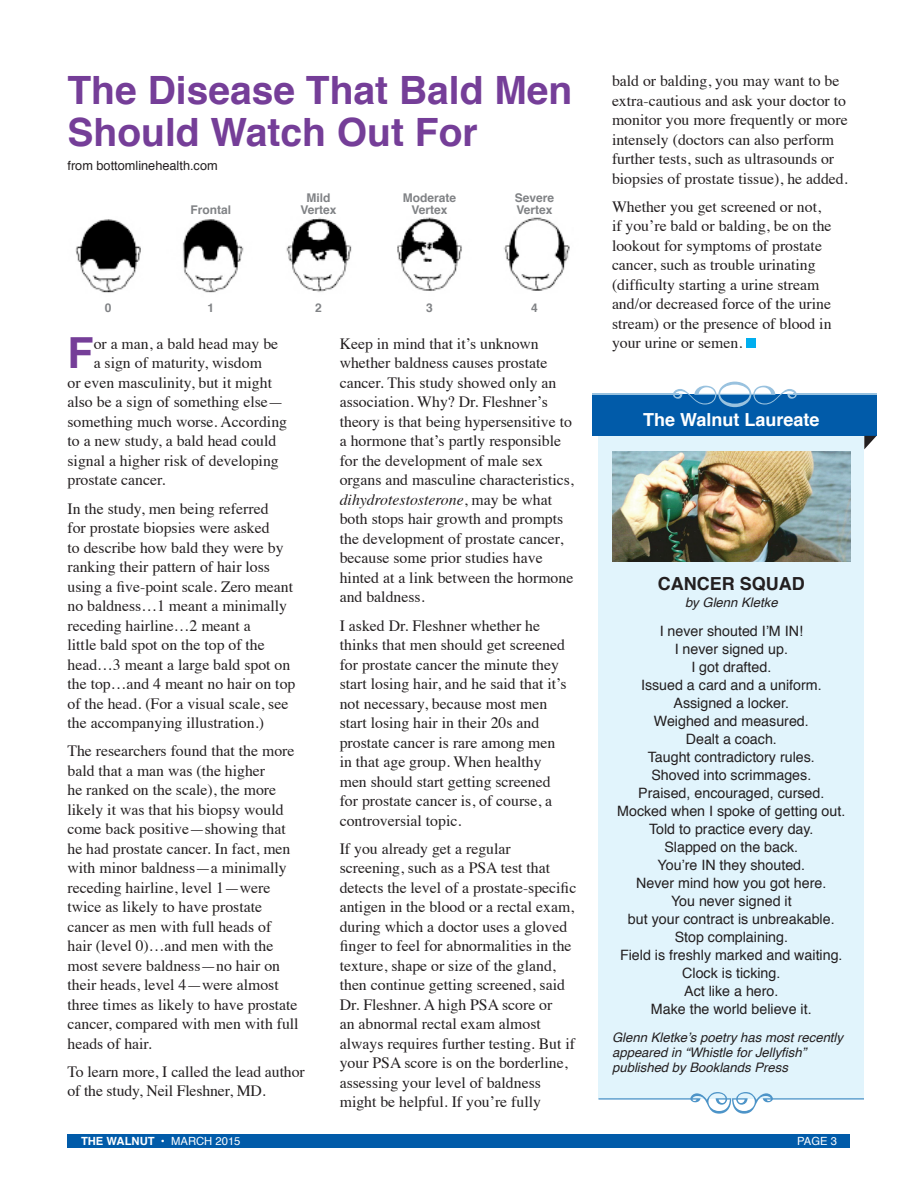
<style>
.page{position:relative;width:918px;height:1188px;background:#fff}
.page>*{position:absolute;margin:0;border:0;box-sizing:border-box;transform-origin:0 0}
.body_drop_cap{font:700 42.9px "Helvetica";color:#753e98}
.heading{font:700 39px/42px "Helvetica";color:#753e98}
.t1{font:700 18px "Helvetica";color:#fff}
.t2{font:700 18px "Helvetica";color:#231f20}
.body{font:15.75px/19.5px "Times";color:#231f20}
.body_drop_cap-2{font:15.75px "Times";color:#231f20}
.t3{font:14.25px "Helvetica";color:#231f20}
.t4{font:italic 13.2px/15px "Helvetica";color:#231f20}
.by_line_caption{font:12.75px "Helvetica";color:#231f20}
.credits_body{font:700 12px/12px "Helvetica";color:#808285;text-align:center}
.t5{font:11.25px "Helvetica";color:#fff}
.s1{font-style:italic}
.s2{font-weight:700}
</style>
<div class="page">
<div style="left:68px;top:1134px;width:782px;height:14px;background:#015ba9"></div>
<img style="left:75px;top:217px;width:495px;height:76px">
<div style="left:746px;top:338px;width:10px;height:10px;background:#00aeef"></div>
<div style="left:599px;top:436px;width:265px;height:663px;background:#e1f4fc"></div>
<img style="left:612px;top:452px;width:239px;height:110px">
<div style="left:592px;top:394px;width:285px;height:42px;background:#015ba9"></div>
<svg style="left:864px;top:436px;width:13px;height:13px"></svg>
<svg style="left:673px;top:382px;width:124px;height:25px"></svg>
<hr style="left:793px;top:394px;width:84px;height:1px;background:#99c2df">
<hr style="left:592px;top:394px;width:87px;height:1px;background:#99c2df">
<svg style="left:598px;top:1092px;width:266px;height:22px"></svg>
<p class="heading" style="left:68px;top:69px;width:506px">The Disease That Bald Men<br>Should Watch Out For</p>
<p class="by_line_caption" style="left:68px;top:156px;width:152px">from bottomlinehealth.com</p>
<p class="credits_body" style="left:190px;top:204px;width:42px">Frontal</p>
<p class="credits_body" style="left:300px;top:192px;width:38px">Mild<br>Vertex</p>
<p class="credits_body" style="left:403px;top:192px;width:55px">Moderate<br>Vertex</p>
<p class="credits_body" style="left:515px;top:192px;width:41px;text-align:left">Severe<br>Vertex</p>
<p class="credits_body" style="left:105px;top:302px;width:8px">0</p>
<p class="credits_body" style="left:207px;top:302px;width:8px">1</p>
<p class="credits_body" style="left:315px;top:302px;width:8px">2</p>
<p class="credits_body" style="left:426px;top:302px;width:8px">3</p>
<p class="credits_body" style="left:531px;top:302px;width:8px">4</p>
<p class="body_drop_cap" style="left:68px;top:319px;width:28px">F</p>
<p class="body_drop_cap-2" style="left:94px;top:329px;width:186px">or a man, a bald head may be</p>
<p class="body_drop_cap-2" style="left:94px;top:348px;width:170px">a sign of maturity, wisdom</p>
<p class="body_drop_cap-2" style="left:68px;top:368px;width:206px">or even masculinity, but it might</p>
<p class="body_drop_cap-2" style="left:68px;top:387px;width:218px">also be a sign of something else—</p>
<p class="body_drop_cap-2" style="left:68px;top:407px;width:221px">something much worse. According</p>
<p class="body_drop_cap-2" style="left:68px;top:426px;width:210px">to a new study, a bald head could</p>
<p class="body_drop_cap-2" style="left:68px;top:446px;width:213px">signal a higher risk of developing</p>
<p class="body_drop_cap-2" style="left:68px;top:465px;width:99px">prostate cancer.</p>
<p class="body" style="left:68px;top:497px;width:229px">In the study, men being referred<br>for prostate biopsies were asked<br>to describe how bald they were by ranking their pattern of hair loss using a five-point scale. Zero meant no baldness…1 meant a minimally receding hairline…2 meant a<br>little bald spot on the top of the head…3 meant a large bald spot on the top…and 4 meant no hair on top of the head. (For a visual scale, see the accompanying illustration.)</p>
<p class="body" style="left:68px;top:740px;width:233px">The researchers found that the more bald that a man was (the higher<br>he ranked on the scale), the more likely it was that his biopsy would come back positive—showing that he had prostate cancer. In fact, men with minor baldness—a minimally receding hairline, level 1—were twice as likely to have prostate cancer as men with full heads of hair (level 0)…and men with the most severe baldness—no hair on their heads, level 4—were almost three times as likely to have prostate cancer, compared with men with full heads of hair.</p>
<p class="body" style="left:68px;top:1060px;width:239px">To learn more, I called the lead author of the study, Neil Fleshner, MD.</p>
<p class="body" style="left:340px;top:333px;width:236px">Keep in mind that it’s unknown whether baldness causes prostate cancer. This study showed only an association. Why? Dr. Fleshner’s theory is that being hypersensitive to a hormone that’s partly responsible for the development of male sex organs and masculine characteristics, <span class="s1">dihydrotestosterone</span>, may be what both stops hair growth and prompts the development of prostate cancer, because some prior studies have hinted at a link between the hormone and baldness.</p>
<p class="body" style="left:340px;top:614px;width:228px">I asked Dr. Fleshner whether he thinks that men should get screened for prostate cancer the minute they start losing hair, and he said that it’s not necessary, because most men start losing hair in their 20s and prostate cancer is rare among men in that age group. When healthy men should start getting screened for prostate cancer is, of course, a controversial topic.</p>
<p class="body" style="left:340px;top:837px;width:238px">If you already get a regular screening, such as a PSA test that detects the level of a prostate-specific antigen in the blood or a rectal exam, during which a doctor uses a gloved finger to feel for abnormalities in the texture, shape or size of the gland, then continue getting screened, said Dr. Fleshner. A high PSA score or<br>an abnormal rectal exam almost always requires further testing. But if your PSA score is on the borderline, assessing your level of baldness might be helpful. If you’re fully</p>
<p class="body" style="left:612px;top:70px;width:237px">bald or balding, you may want to be extra-cautious and ask your doctor to monitor you more frequently or more intensely (doctors can also perform further tests, such as ultrasounds or biopsies of prostate tissue), he added.</p>
<p class="body" style="left:612px;top:195px;width:221px">Whether you get screened or not, if you’re bald or balding, be on the lookout for symptoms of prostate cancer, such as trouble urinating (difficulty starting a urine stream and/or decreased force of the urine stream) or the presence of blood in your urine or semen.</p>
<p class="t1" style="left:643px;top:405px;width:178px">The Walnut Laureate</p>
<p class="t2" style="left:658px;top:570px;width:148px">CANCER SQUAD</p>
<p class="t4" style="left:685px;top:595px;width:94px">by Glenn Kletke</p>
<p class="t3" style="left:660px;top:620px;width:145px">I never shouted I’M IN!</p>
<p class="t3" style="left:675px;top:638px;width:115px">I never signed up.</p>
<p class="t3" style="left:691px;top:656px;width:82px">I got drafted.</p>
<p class="t3" style="left:641px;top:674px;width:182px">Issued a card and a uniform.</p>
<p class="t3" style="left:674px;top:692px;width:117px">Assigned a locker.</p>
<p class="t3" style="left:654px;top:710px;width:156px">Weighed and measured.</p>
<p class="t3" style="left:686px;top:728px;width:93px">Dealt a coach.</p>
<p class="t3" style="left:648px;top:746px;width:169px">Taught contradictory rules.</p>
<p class="t3" style="left:651px;top:764px;width:161px">Shoved into scrimmages.</p>
<p class="t3" style="left:638px;top:782px;width:188px">Praised, encouraged, cursed.</p>
<p class="t3" style="left:617px;top:800px;width:230px">Mocked when I spoke of getting out.</p>
<p class="t3" style="left:649px;top:818px;width:166px">Told to practice every day.</p>
<p class="t3" style="left:664px;top:836px;width:135px">Slapped on the back.</p>
<p class="t3" style="left:658px;top:854px;width:149px">You’re IN they shouted.</p>
<p class="t3" style="left:636px;top:872px;width:192px">Never mind how you got here.</p>
<p class="t3" style="left:671px;top:890px;width:122px">You never signed it</p>
<p class="t3" style="left:628px;top:908px;width:208px">but your contract is unbreakable.</p>
<p class="t3" style="left:675px;top:926px;width:115px">Stop complaining.</p>
<p class="t3" style="left:620px;top:944px;width:224px">Field is freshly marked and waiting.</p>
<p class="t3" style="left:682px;top:962px;width:100px">Clock is ticking.</p>
<p class="t3" style="left:684px;top:980px;width:96px">Act like a hero.</p>
<p class="t3" style="left:651px;top:998px;width:162px">Make the world believe it.</p>
<p class="t4" style="left:612px;top:1030px;width:233px">Glenn Kletke’s poetry has most recently appeared in “Whistle for Jellyfish” published by Booklands Press</p>
<p class="t5" style="left:81px;top:1132px;width:161px"><span class="s2">THE WALNUT</span> • MARCH 2015</p>
<p class="t5" style="left:797px;top:1132px;width:41px">PAGE 3</p>
</div>
